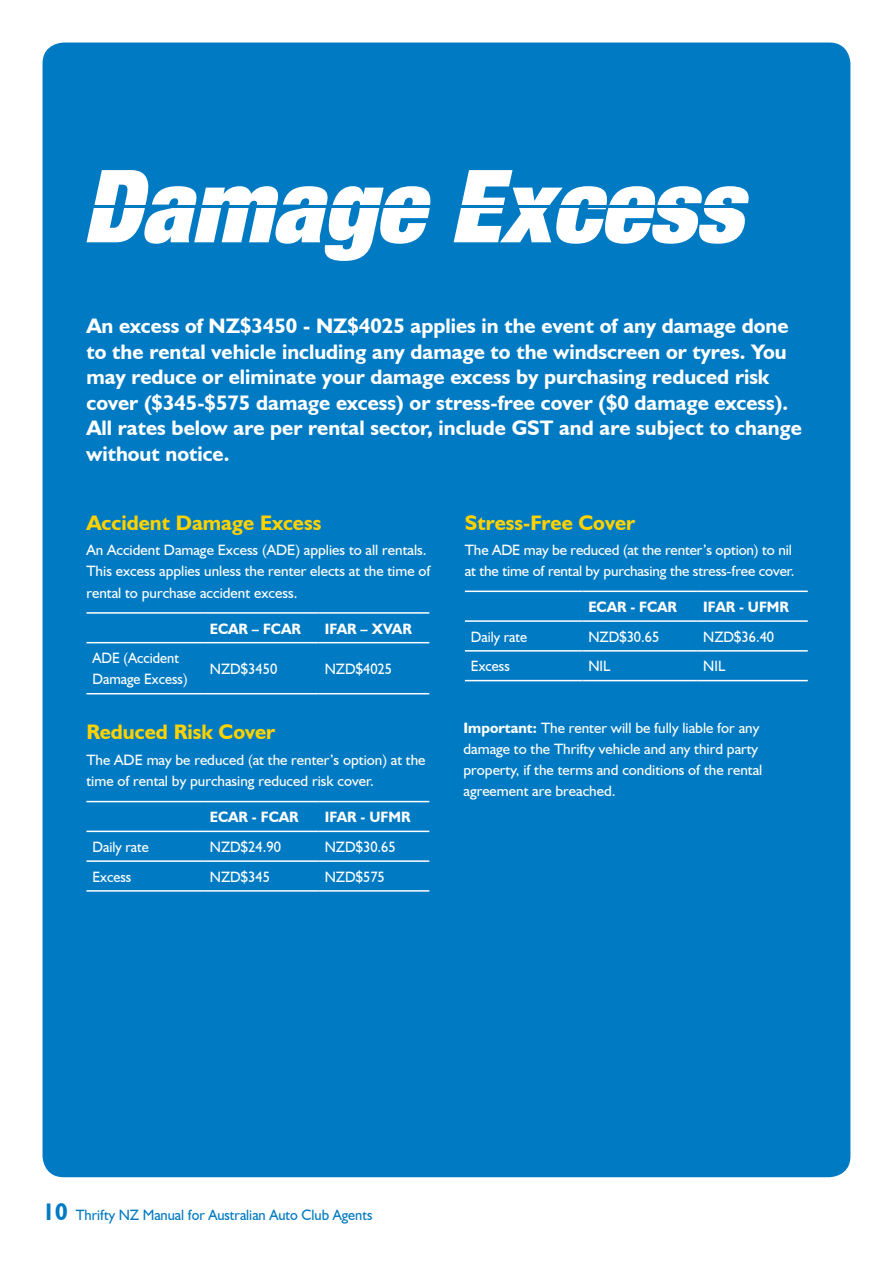
<style>
.page{position:relative;width:893px;height:1263px;background:#fff}
.page>*{position:absolute;margin:0;border:0;box-sizing:border-box;transform-origin:0 0}
.t1{font:italic 900 condensed 101.1px "Helvetica Neue LT Std";color:#fff}
.t2{font:700 21px/25.5px "Humanist 521 BT";color:#fff}
.t3{font:700 21px "Humanist 521 BT";color:#ffd200}
.t4{font:15px/21px "Humanist 521 BT";color:#fff}
.t5{font:15px/21px "Humanist 521 BT";color:#fff;scale:.96 1}
.t6{font:700 15px "Humanist 521 BT";color:#fff;scale:.96 1}
.t7{font:15px "Humanist 521 BT";color:#0079c1;scale:.96 1}
.s1{font-weight:700}
.s2{font-weight:700;font-size:24px;color:#007bc3}
</style>
<div class="page">
<div style="left:43px;top:43px;width:807px;height:1134px;background:#007bc3;border-radius:21px"></div>
<hr style="left:86px;top:612px;width:118px;height:2px;background:#fff">
<hr style="left:204px;top:612px;width:115px;height:2px;background:#fff">
<hr style="left:319px;top:612px;width:110px;height:2px;background:#fff">
<hr style="left:86px;top:642px;width:118px;height:1px;background:#fff">
<hr style="left:204px;top:642px;width:115px;height:1px;background:#fff">
<hr style="left:319px;top:642px;width:110px;height:1px;background:#fff">
<hr style="left:86px;top:693px;width:118px;height:1px;background:#fff">
<hr style="left:204px;top:693px;width:115px;height:1px;background:#fff">
<hr style="left:319px;top:693px;width:110px;height:1px;background:#fff">
<hr style="left:86px;top:801px;width:118px;height:1px;background:#fff">
<hr style="left:204px;top:801px;width:115px;height:1px;background:#fff">
<hr style="left:319px;top:801px;width:110px;height:1px;background:#fff">
<hr style="left:86px;top:831px;width:118px;height:1px;background:#fff">
<hr style="left:204px;top:831px;width:115px;height:1px;background:#fff">
<hr style="left:319px;top:831px;width:110px;height:1px;background:#fff">
<hr style="left:86px;top:860px;width:118px;height:2px;background:#fff">
<hr style="left:204px;top:860px;width:115px;height:2px;background:#fff">
<hr style="left:319px;top:860px;width:110px;height:2px;background:#fff">
<hr style="left:86px;top:890px;width:118px;height:2px;background:#fff">
<hr style="left:204px;top:890px;width:115px;height:2px;background:#fff">
<hr style="left:319px;top:890px;width:110px;height:2px;background:#fff">
<hr style="left:465px;top:590px;width:117px;height:2px;background:#fff">
<hr style="left:582px;top:590px;width:115px;height:2px;background:#fff">
<hr style="left:697px;top:590px;width:111px;height:2px;background:#fff">
<hr style="left:465px;top:620px;width:117px;height:2px;background:#fff">
<hr style="left:582px;top:620px;width:115px;height:2px;background:#fff">
<hr style="left:697px;top:620px;width:111px;height:2px;background:#fff">
<hr style="left:465px;top:650px;width:117px;height:2px;background:#fff">
<hr style="left:582px;top:650px;width:115px;height:2px;background:#fff">
<hr style="left:697px;top:650px;width:111px;height:2px;background:#fff">
<hr style="left:465px;top:680px;width:117px;height:1px;background:#fff">
<hr style="left:582px;top:680px;width:115px;height:1px;background:#fff">
<hr style="left:697px;top:680px;width:111px;height:1px;background:#fff">
<h1 class="t1" style="left:83px;top:142px;width:661px">Damage Excess</h1>
<p class="t2" style="left:86px;top:313px;width:717px">An excess of NZ$3450 - NZ$4025 applies in the event of any damage done to the rental vehicle including any damage to the windscreen or tyres. You may reduce or eliminate your damage excess by purchasing reduced risk cover ($345-$575 damage excess) or stress-free cover ($0 damage excess).<br>All rates below are per rental sector, include GST and are subject to change without notice.</p>
<h2 class="t3" style="left:86px;top:510px;width:236px">Accident Damage Excess</h2>
<p class="t4" style="left:86px;top:539px;width:345px">An Accident Damage Excess (ADE) applies to all rentals.<br>This excess applies unless the renter elects at the time of rental to purchase accident excess.</p>
<p class="t6" style="left:210px;top:619px;width:96px">ECAR – FCAR</p>
<p class="t6" style="left:325px;top:619px;width:92px">IFAR – XVAR</p>
<p class="t5" style="left:92px;top:647px;width:101px">ADE (Accident<br>Damage Excess)</p>
<p class="t5" style="left:210px;top:658px;width:72px">NZD$3450</p>
<p class="t5" style="left:325px;top:658px;width:72px">NZD$4025</p>
<h2 class="t3" style="left:86px;top:719px;width:190px">Reduced Risk Cover</h2>
<p class="t4" style="left:86px;top:748px;width:341px;line-height:21.6px">The ADE may be reduced (at the renter’s option) at the time of rental by purchasing reduced risk cover.</p>
<p class="t6" style="left:210px;top:808px;width:94px">ECAR - FCAR</p>
<p class="t6" style="left:325px;top:808px;width:91px">IFAR - UFMR</p>
<p class="t5" style="left:92px;top:836px;width:60px">Daily rate</p>
<p class="t5" style="left:210px;top:836px;width:75px">NZD$24.90</p>
<p class="t5" style="left:325px;top:836px;width:75px">NZD$30.65</p>
<p class="t5" style="left:92px;top:866px;width:42px">Excess</p>
<p class="t5" style="left:210px;top:866px;width:64px">NZD$345</p>
<p class="t5" style="left:325px;top:866px;width:64px">NZD$575</p>
<h2 class="t3" style="left:465px;top:510px;width:172px">Stress-Free Cover</h2>
<p class="t4" style="left:465px;top:539px;width:331px">The ADE may be reduced (at the renter’s option) to nil at the time of rental by purchasing the stress-free cover.</p>
<p class="t6" style="left:588px;top:597px;width:94px">ECAR - FCAR</p>
<p class="t6" style="left:703px;top:597px;width:91px">IFAR - UFMR</p>
<p class="t5" style="left:471px;top:626px;width:60px">Daily rate</p>
<p class="t5" style="left:588px;top:626px;width:75px">NZD$30.65</p>
<p class="t5" style="left:703px;top:626px;width:75px">NZD$36.40</p>
<p class="t5" style="left:471px;top:655px;width:42px">Excess</p>
<p class="t5" style="left:588px;top:655px;width:24px">NIL</p>
<p class="t5" style="left:703px;top:655px;width:24px">NIL</p>
<p class="t4" style="left:463px;top:717px;width:300px"><span class="s1">Important:</span> The renter will be fully liable for any damage to the Thrifty vehicle and any third party property, if the terms and conditions of the rental agreement are breached.</p>
<p class="t7" style="left:43px;top:1206px;width:345px"><span class="s2">10</span> Thrifty NZ Manual for Australian Auto Club Agents</p>
</div>
